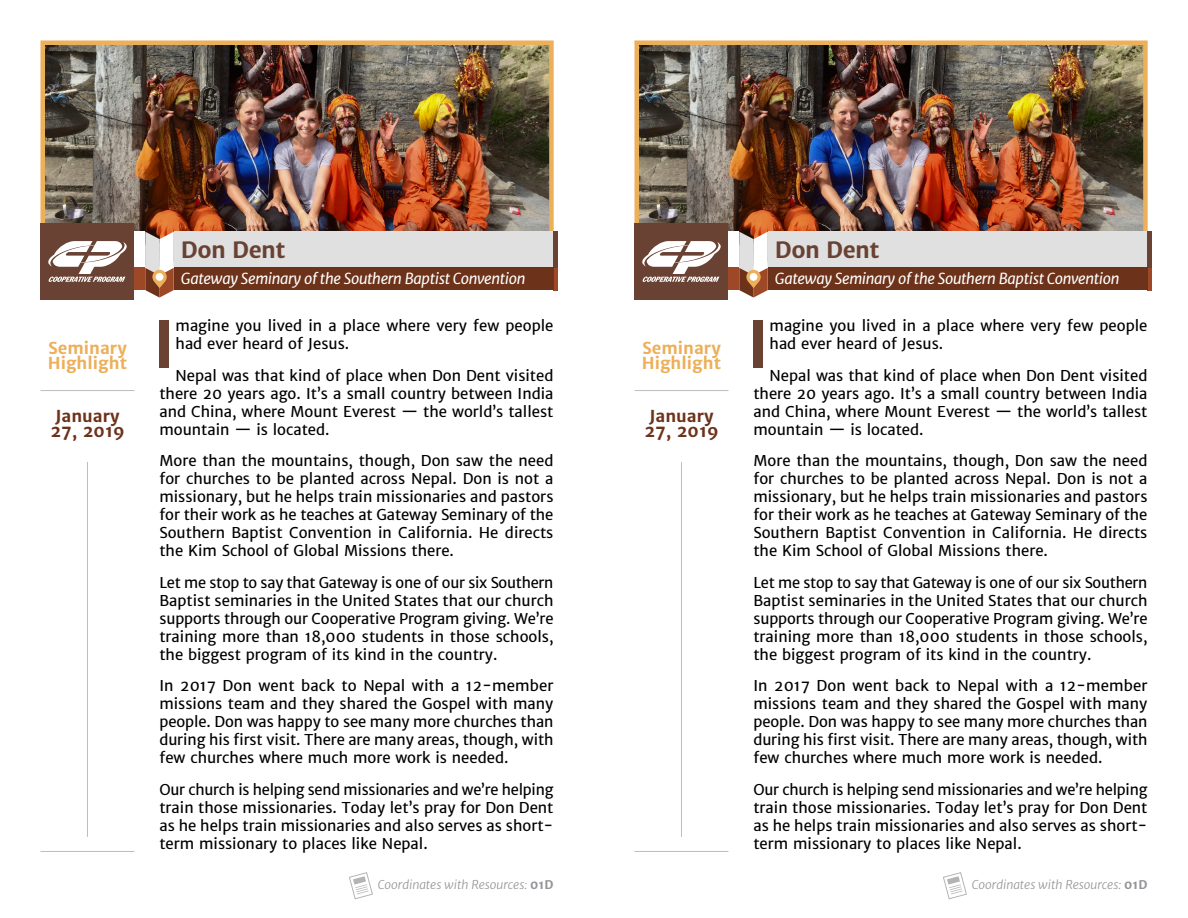
<style>
.page{position:relative;width:1188px;height:918px;background:#fff}
.page>*{position:absolute;margin:0;border:0;box-sizing:border-box;transform-origin:0 0}
.t1{font:700 63.45px "Merriweather Sans";color:#694233}
.t2{font:700 22.5px "Merriweather Sans";letter-spacing:-.025em;color:#694233}
.t3{font:700 16.5px/15px "Merriweather Sans";color:#ecaf5a}
.t4{font:700 16.5px/15px "Merriweather Sans";color:#6d321a}
.t5{font:15px/18px "Merriweather Sans";color:#000;text-align:justify}
.t6{font:italic 15px "Merriweather Sans";letter-spacing:-.025em;color:#fff}
.t7{font:italic 300 12px "Merriweather Sans";color:#939498}
.s1{font-weight:700;font-style:normal}
</style>
<div class="page">
<img style="left:639px;top:45px;width:504px;height:187px">
<div style="left:634px;top:40px;width:514px;height:226px;border:4px solid #ecaf5a"></div>
<div style="left:721px;top:232px;width:18px;height:36px;background:#fff"></div>
<div style="left:721px;top:268px;width:18px;height:22px;background:#9d4826"></div>
<div style="left:768px;top:232px;width:380px;height:36px;background:#e0e0e0"></div>
<hr style="left:1148px;top:232px;width:4px;height:36px;background:#694233">
<hr style="left:1148px;top:268px;width:4px;height:22px;background:#9d4826">
<div style="left:768px;top:268px;width:380px;height:22px;background:#6d321a"></div>
<svg style="left:739px;top:232px;width:29px;height:66px"></svg>
<hr style="left:634px;top:851px;width:94px;height:1px;background:#bbbdc0">
<hr style="left:634px;top:390px;width:94px;height:1px;background:#bbbdc0">
<hr style="left:681px;top:462px;width:1px;height:375px;background:#bbbdc0">
<svg style="left:943px;top:872px;width:24px;height:28px"></svg>
<div style="left:634px;top:223px;width:94px;height:77px;background:#694233"></div>
<svg style="left:642px;top:241px;width:79px;height:41px"></svg>
<img style="left:45px;top:45px;width:504px;height:187px">
<div style="left:40px;top:40px;width:514px;height:226px;border:4px solid #ecaf5a"></div>
<div style="left:127px;top:232px;width:18px;height:36px;background:#fff"></div>
<div style="left:127px;top:268px;width:18px;height:22px;background:#9d4826"></div>
<div style="left:174px;top:232px;width:380px;height:36px;background:#e0e0e0"></div>
<hr style="left:554px;top:232px;width:4px;height:36px;background:#694233">
<hr style="left:554px;top:268px;width:4px;height:22px;background:#9d4826">
<div style="left:174px;top:268px;width:380px;height:22px;background:#6d321a"></div>
<svg style="left:145px;top:232px;width:29px;height:66px"></svg>
<hr style="left:40px;top:851px;width:94px;height:1px;background:#bbbdc0">
<hr style="left:40px;top:390px;width:94px;height:1px;background:#bbbdc0">
<hr style="left:87px;top:462px;width:1px;height:375px;background:#bbbdc0">
<svg style="left:349px;top:872px;width:24px;height:28px"></svg>
<div style="left:40px;top:223px;width:94px;height:77px;background:#694233"></div>
<svg style="left:48px;top:241px;width:79px;height:41px"></svg>
<p class="t3" style="left:48px;top:340px;width:81px">Seminary<br>Highlight</p>
<p class="t4" style="left:50px;top:409px;width:76px">January<br>27, 2019</p>
<h2 class="t2" style="left:181px;top:235px;width:106px">Don Dent</h2>
<p class="t6" style="left:181px;top:269px;width:346px">Gateway Seminary of the Southern Baptist Convention</p>
<p class="t5" style="left:176px;top:317px;width:379px">magine you lived in a place where very few people had ever heard of Jesus.</p>
<p class="t5" style="left:159px;top:366px;width:396px;text-indent:16px">Nepal was that kind of place when Don Dent visited there 20 years ago. It’s a small country between India and China, where Mount Everest — the world’s tallest mountain — is located.</p>
<p class="t5" style="left:159px;top:452px;width:396px">More than the mountains, though, Don saw the need for churches to be planted across Nepal. Don is not a missionary, but he helps train missionaries and pastors for their work as he teaches at Gateway Seminary of the Southern Baptist Convention in California. He directs the Kim School of Global Missions there.</p>
<p class="t5" style="left:159px;top:573px;width:396px">Let me stop to say that Gateway is one of our six Southern Baptist seminaries in the United States that our church supports through our Cooperative Program giving. We’re training more than 18,000 students in those schools, the biggest program of its kind in the country.</p>
<p class="t5" style="left:159px;top:677px;width:396px">In 2017 Don went back to Nepal with a 12-member missions team and they shared the Gospel with many people. Don was happy to see many more churches than during his first visit. There are many areas, though, with few churches where much more work is needed.</p>
<p class="t5" style="left:159px;top:780px;width:396px">Our church is helping send missionaries and we’re helping train those missionaries. Today let’s pray for Don Dent as he helps train missionaries and also serves as short&shy;term missionary to places like Nepal.</p>
<h1 class="t1" style="left:153px;top:303px;width:24px">I</h1>
<p class="t7" style="left:378px;top:877px;width:177px">Coordinates with Resources: <span class="s1">01D</span></p>
<p class="t3" style="left:642px;top:340px;width:80px">Seminary</p>
<p class="t3" style="left:642px;top:355px;width:81px">Highlight</p>
<p class="t4" style="left:644px;top:409px;width:76px">January<br>27, 2019</p>
<h2 class="t2" style="left:775px;top:235px;width:106px">Don Dent</h2>
<p class="t6" style="left:775px;top:269px;width:346px">Gateway Seminary of the Southern Baptist Convention</p>
<h1 class="t1" style="left:747px;top:303px;width:24px">I</h1>
<p class="t5" style="left:770px;top:317px;width:379px">magine you lived in a place where very few people had ever heard of Jesus.</p>
<p class="t5" style="left:753px;top:366px;width:396px;text-indent:16px">Nepal was that kind of place when Don Dent visited there 20 years ago. It’s a small country between India and China, where Mount Everest — the world’s tallest mountain — is located.</p>
<p class="t5" style="left:753px;top:452px;width:396px">More than the mountains, though, Don saw the need for churches to be planted across Nepal. Don is not a missionary, but he helps train missionaries and pastors for their work as he teaches at Gateway Seminary of the Southern Baptist Convention in California. He directs the Kim School of Global Missions there.</p>
<p class="t5" style="left:753px;top:573px;width:396px">Let me stop to say that Gateway is one of our six Southern Baptist seminaries in the United States that our church supports through our Cooperative Program giving. We’re training more than 18,000 students in those schools, the biggest program of its kind in the country.</p>
<p class="t5" style="left:753px;top:677px;width:396px">In 2017 Don went back to Nepal with a 12-member missions team and they shared the Gospel with many people. Don was happy to see many more churches than during his first visit. There are many areas, though, with few churches where much more work is needed.</p>
<p class="t5" style="left:753px;top:780px;width:396px">Our church is helping send missionaries and we’re helping train those missionaries. Today let’s pray for Don Dent as he helps train missionaries and also serves as short&shy;term missionary to places like Nepal.</p>
<p class="t7" style="left:972px;top:877px;width:177px">Coordinates with Resources: <span class="s1">01D</span></p>
</div>
